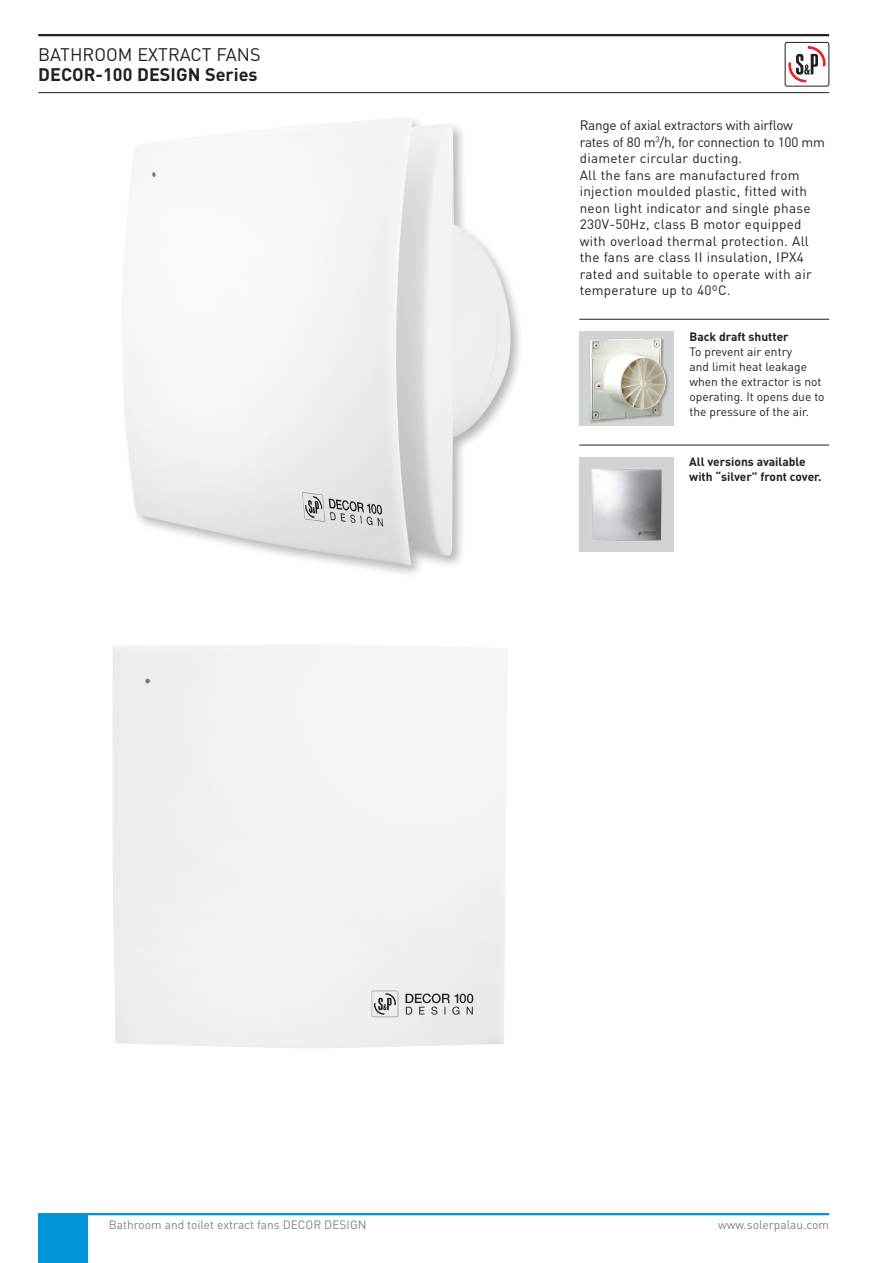
<style>
.page{position:relative;width:893px;height:1263px;background:#fff}
.page>*{position:absolute;margin:0;border:0;box-sizing:border-box;transform-origin:0 0}
.t1{font:700 18px "DIN";color:#231f20}
.t2{font:18px "DIN";color:#231f20}
.t3{font:13.5px/16.5px "DIN";letter-spacing:.02em;color:#231f20}
.t4{font:13.5px/16.5px "DIN";letter-spacing:-.02em;color:#231f20}
.t5{font:12px/15px "DIN";color:#231f20}
.t6{font:700 12px/15px "DIN";color:#231f20}
.t7{font:12px "DIN";color:#808285}
</style>
<div class="page">
<div style="left:38px;top:1214px;width:49px;height:49px;background:#0095d9"></div>
<hr style="left:38px;top:34px;width:791px;height:2px;background:#231f20">
<hr style="left:38px;top:92px;width:791px;height:1px;background:#231f20">
<svg style="left:788px;top:47px;width:38px;height:36px"></svg>
<div style="left:785px;top:42px;width:44px;height:44px;border:1px solid #231f20;border-radius:2px"></div>
<hr style="left:38px;top:1213px;width:791px;height:2px;background:#0095d9">
<hr style="left:579px;top:319px;width:250px;height:1px;background:#231f20">
<div style="left:580px;top:332px;width:94px;height:94px;background:#d1d2d4"></div>
<div style="left:589px;top:338px;width:84px;height:86px;background:#231f20;opacity:.33"></div>
<img style="left:589px;top:338px;width:82px;height:83px">
<hr style="left:579px;top:445px;width:250px;height:1px;background:#231f20">
<img style="left:580px;top:457px;width:94px;height:95px">
<img style="left:38px;top:92px;width:520px;height:482px">
<div style="left:113px;top:645px;width:394px;height:403px;background:#f2f2f2"></div>
<h1 class="t2" style="left:38px;top:43px;width:224px">BATHROOM EXTRACT FANS</h1>
<h1 class="t1" style="left:38px;top:62px;width:221px">DECOR-100 DESIGN Series</h1>
<p class="t4" style="left:580px;top:117px;width:247px">Range of axial extractors with airflow rates of 80 m<sup>3</sup>/h, for connection to 100 mm diameter circular ducting.</p>
<p class="t3" style="left:580px;top:166px;width:233px">All the fans are manufactured from injection moulded plastic, fitted with neon light indicator and single phase 230V-50Hz, class B motor equipped with overload thermal protection. All the fans are class II insulation, IPX4 rated and suitable to operate with air temperature up to 40ºC.</p>
<p class="t6" style="left:689px;top:328px;width:101px">Back draft shutter</p>
<p class="t5" style="left:689px;top:343px;width:137px">To prevent air entry<br>and limit heat leakage when the extractor is not operating. It opens due to the pressure of the air.</p>
<p class="t6" style="left:689px;top:454px;width:134px">All versions available with “silver” front cover.</p>
<p class="t7" style="left:109px;top:1217px;width:259px">Bathroom and toilet extract fans DECOR DESIGN</p>
<p class="t7" style="left:718px;top:1217px;width:112px">www.solerpalau.com</p>
</div>
